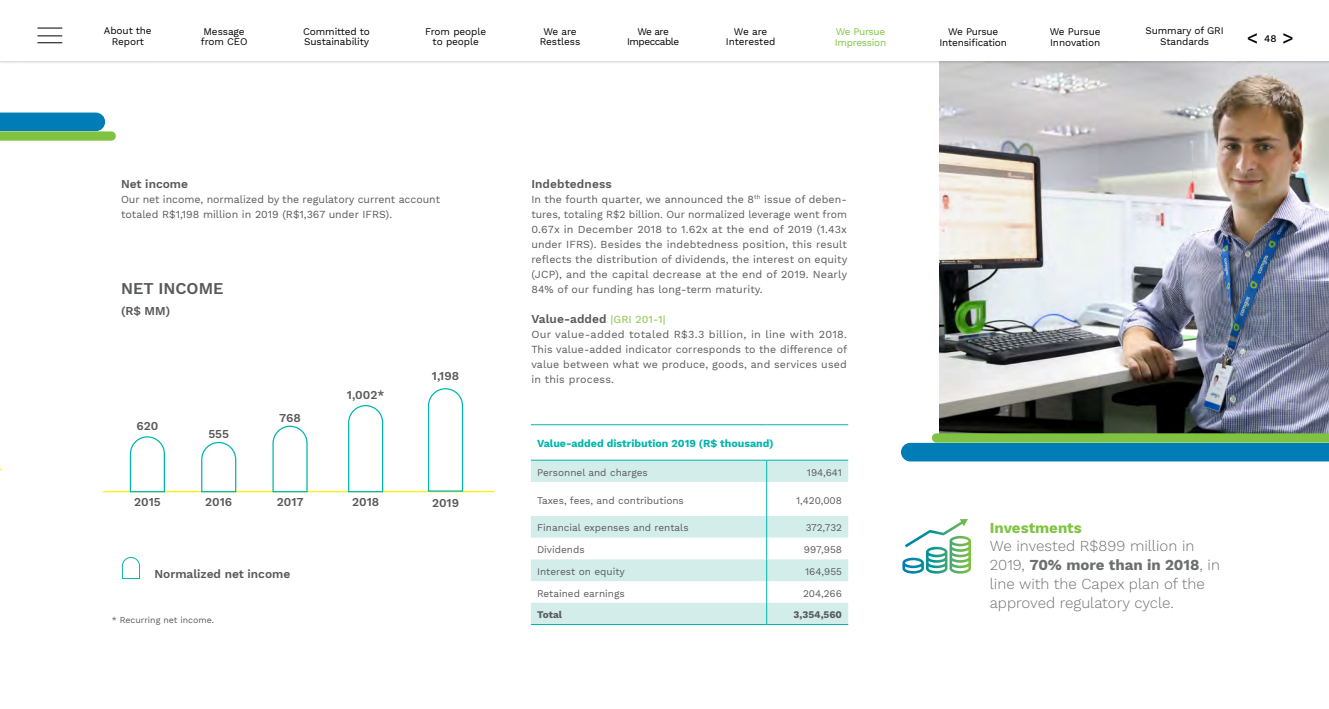
<style>
.page{position:relative;width:1329px;height:709px;background:#fff}
.page>*{position:absolute;margin:0;border:0;box-sizing:border-box;transform-origin:0 0}
.t1{font:500 18.75px "Work Sans";color:#000}
.t2{font:600 16.25px "Work Sans";color:#58595b}
.t3{font:300 15px/18.8px "Work Sans";color:#6d6e71}
.t4{font:700 15px "Work Sans";color:#80c342}
.t5{font:600 11.88px "Work Sans";color:#58595b}
.t6{font:10.62px/15px "Work Sans";color:#58595b;text-align:justify}
.t7{font:700 10.62px "Work Sans";color:#00b5ad}
.t8{font:10px/10.6px "Work Sans";letter-spacing:-.01em;color:#000;text-align:center}
.t9{font:10px "Work Sans";color:#58595b}
.t10{font:10px/10.6px "Work Sans";letter-spacing:-.03em;color:#80c342}
.t11{font:10px/10.6px "Work Sans";letter-spacing:-.05em;color:#000;text-align:center}
.t12{font:700 10px "Work Sans";color:#58595b}
.t13{font:500 10px "Work Sans";color:#000}
.t14{font:8.75px "Work Sans";color:#58595b}
.s1{font-weight:500;font-size:10.62px;color:#99cc63}
.s2{font-weight:700}
</style>
<div class="page">
<svg style="left:531px;top:461px;width:317px;height:163px;fill:#d3edea"></svg>
<hr style="left:531px;top:424px;width:236px;height:1px;background:#00b5ad">
<hr style="left:767px;top:424px;width:81px;height:1px;background:#00b5ad">
<hr style="left:531px;top:460px;width:236px;height:1px;background:#00b5ad">
<hr style="left:767px;top:460px;width:81px;height:1px;background:#00b5ad">
<svg style="left:766px;top:460px;width:1px;height:22px"></svg>
<hr style="left:766px;top:482px;width:1px;height:34px;background:#00b5ad">
<svg style="left:766px;top:516px;width:1px;height:108px"></svg>
<hr style="left:531px;top:624px;width:236px;height:1px;background:#00b5ad">
<hr style="left:767px;top:624px;width:81px;height:1px;background:#00b5ad">
<svg style="left:122px;top:557px;width:18px;height:22px"></svg>
<hr style="left:103px;top:491px;width:391px;height:1px;background:#fff200">
<svg style="left:129px;top:436px;width:37px;height:57px"></svg>
<svg style="left:200px;top:441px;width:37px;height:52px"></svg>
<svg style="left:272px;top:425px;width:36px;height:68px"></svg>
<svg style="left:347px;top:405px;width:37px;height:88px"></svg>
<svg style="left:427px;top:388px;width:37px;height:104px"></svg>
<img style="left:939px;top:64px;width:390px;height:369px">
<svg style="left:901px;top:433px;width:428px;height:28px;background:#329694"></svg>
<svg style="left:0;top:113px;width:116px;height:28px;background:#42a097"></svg>
<svg style="left:902px;top:519px;width:69px;height:54px"></svg>
<div style="left:0;top:1px;width:1329px;height:63px;background:#000;opacity:.14"></div>
<div style="left:0;top:0;width:1329px;height:60px;background:#fff"></div>
<svg style="left:37px;top:28px;width:25px;height:1px"></svg>
<svg style="left:37px;top:36px;width:25px;height:7px"></svg>
<p class="t8" style="left:104px;top:26px;width:49px">About the<br>Report</p>
<p class="t8" style="left:201px;top:26px;width:48px;text-align:left">Message from CEO</p>
<p class="t8" style="left:303px;top:26px;width:68px;text-align:left">Committed to<br>Sustainability</p>
<p class="t8" style="left:425px;top:26px;width:62px">From people to people</p>
<p class="t8" style="left:540px;top:26px;width:42px">We are<br>Restless</p>
<p class="t8" style="left:1145px;top:26px;width:80px">Summary of GRI<br>Standards</p>
<p class="t8" style="left:726px;top:26px;width:51px">We are<br>Interested</p>
<p class="t11" style="left:627px;top:27px;width:54px">We are<br>Impeccable</p>
<p class="t10" style="left:835px;top:27px;width:53px">We Pursue<br>Impression</p>
<p class="t8" style="left:939px;top:27px;width:69px">We Pursue<br>Intensification</p>
<p class="t8" style="left:1049px;top:27px;width:52px;text-align:left">We Pursue<br>Innovation</p>
<h1 class="t1" style="left:1247px;top:26px;width:13px">&lt;</h1>
<h1 class="t1" style="left:1282px;top:26px;width:13px">&gt;</h1>
<p class="t13" style="left:1264px;top:33px;width:14px">48</p>
<p class="t5" style="left:121px;top:177px;width:68px">Net income</p>
<p class="t6" style="left:121px;top:192px;width:320px">Our net income, normalized by the regulatory current account totaled R$1,198 million in 2019 (R$1,367 under IFRS).</p>
<h2 class="t2" style="left:121px;top:279px;width:104px">NET INCOME</h2>
<p class="t5" style="left:121px;top:304px;width:51px">(R$ MM)</p>
<p class="t5" style="left:136px;top:418px;width:23px">620</p>
<p class="t5" style="left:134px;top:495px;width:28px">2015</p>
<p class="t5" style="left:208px;top:426px;width:22px">555</p>
<p class="t5" style="left:205px;top:495px;width:28px">2016</p>
<p class="t5" style="left:279px;top:411px;width:23px">768</p>
<p class="t5" style="left:277px;top:495px;width:28px">2017</p>
<p class="t5" style="left:154px;top:567px;width:137px">Normalized net income</p>
<p class="t14" style="left:112px;top:614px;width:104px">* Recurring net income.</p>
<p class="t5" style="left:347px;top:388px;width:39px">1,002*</p>
<p class="t5" style="left:352px;top:495px;width:29px">2018</p>
<p class="t5" style="left:432px;top:369px;width:29px">1,198</p>
<p class="t5" style="left:432px;top:496px;width:28px">2019</p>
<p class="t5" style="left:531px;top:177px;width:82px">Indebtedness</p>
<p class="t6" style="left:531px;top:192px;width:318px">In the fourth quarter, we announced the 8<sup>th</sup> issue of deben&shy;tures, totaling R$2 billion. Our normalized leverage went from 0.67x in December 2018 to 1.62x at the end of 2019 (1.43x under IFRS). Besides the indebtedness position, this result reflects the distribution of dividends, the interest on equity (JCP), and the capital decrease at the end of 2019. Nearly 84% of our funding has long-term maturity.</p>
<p class="t5" style="left:531px;top:312px;width:136px">Value-added <span class="s1">|GRI 201-1|</span></p>
<p class="t6" style="left:531px;top:327px;width:317px">Our value-added totaled R$3.3 billion, in line with 2018.<br>This value-added indicator corresponds to the difference of value between what we produce, goods, and services used in this process.</p>
<p class="t7" style="left:537px;top:437px;width:238px">Value-added distribution 2019 (R$ thousand)</p>
<p class="t9" style="left:537px;top:466px;width:112px">Personnel and charges</p>
<p class="t9" style="left:807px;top:466px;width:37px">194,641</p>
<p class="t9" style="left:537px;top:494px;width:148px">Taxes, fees, and contributions</p>
<p class="t9" style="left:796px;top:494px;width:47px">1,420,008</p>
<p class="t9" style="left:537px;top:522px;width:153px">Financial expenses and rentals</p>
<p class="t9" style="left:806px;top:522px;width:38px">372,732</p>
<p class="t9" style="left:537px;top:544px;width:49px">Dividends</p>
<p class="t9" style="left:804px;top:544px;width:40px">997,958</p>
<p class="t9" style="left:537px;top:565px;width:89px">Interest on equity</p>
<p class="t9" style="left:805px;top:565px;width:38px">164,955</p>
<p class="t9" style="left:537px;top:587px;width:89px">Retained earnings</p>
<p class="t9" style="left:803px;top:587px;width:40px">204,266</p>
<p class="t12" style="left:537px;top:609px;width:27px">Total</p>
<p class="t12" style="left:794px;top:609px;width:50px">3,354,560</p>
<h3 class="t4" style="left:990px;top:519px;width:93px">Investments</h3>
<h3 class="t3" style="left:990px;top:537px;width:232px">We invested R$899 million in<br>2019, <span class="s2">70% more than in 2018</span>, in line with the Capex plan of the approved regulatory cycle.</h3>
</div>
